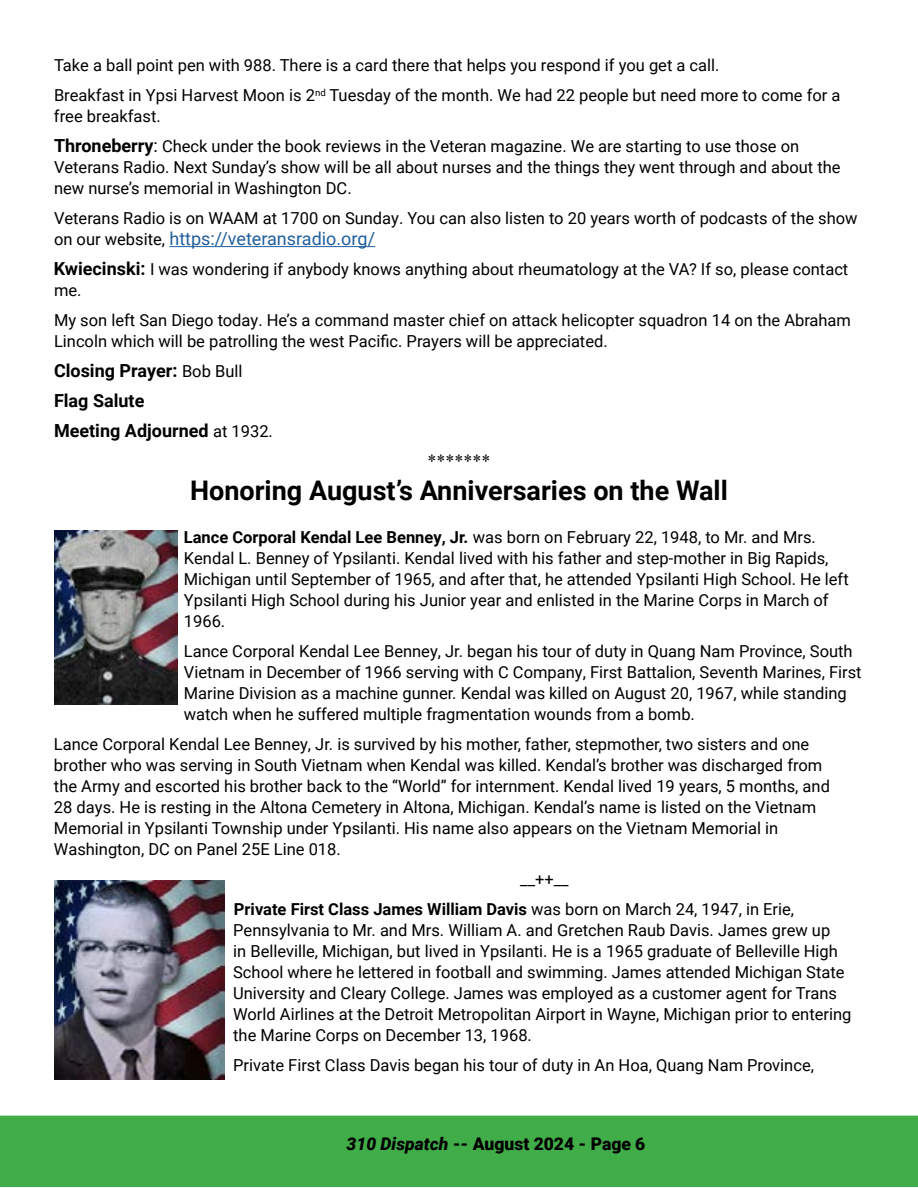
<style>
.page{position:relative;width:918px;height:1188px;background:#fff}
.page>*{position:absolute;margin:0;border:0;box-sizing:border-box;transform-origin:0 0}
.t1{font:700 27px "Roboto";color:#000}
.t2{font:700 18px/30px "Roboto";color:#000}
.t3{font:18px "Roboto";color:#215e9e}
.t4{font:18px "Times New Roman";color:#000}
.t5{font:900 17.55px "Roboto";color:#000}
.t6{font:16.5px/21px "Roboto";color:#000}
.s1{font-weight:700;font-size:18px}
.s2{font-size:18px}
.s3{font-size:16.5px;color:#000}
.s4{font-weight:400;font-size:16.5px}
.s5{font-weight:700}
.s6{font-style:italic}
</style>
<div class="page">
<div style="left:0;top:1116px;width:918px;height:71px;background:#41ad49"></div>
<hr style="left:170px;top:246px;width:205px;height:1px;background:#215e9e">
<img style="left:54px;top:881px;width:171px;height:199px">
<img style="left:54px;top:531px;width:123px;height:174px">
<p class="t6" style="left:54px;top:50px;width:788px;line-height:30px">Take a ball point pen with 988. There is a card there that helps you respond if you get a call.<br>Breakfast in Ypsi Harvest Moon is 2<sup>nd</sup> Tuesday of the month. We had 22 people but need more to come for a</p>
<p class="t6" style="left:54px;top:101px;width:747px;line-height:30px">free breakfast.<br><span class="s1">Throneberry</span><span class="s2">:</span> Check under the book reviews in the Veteran magazine. We are starting to use those on</p>
<p class="t6" style="left:54px;top:156px;width:788px">Veterans Radio. Next Sunday’s show will be all about nurses and the things they went through and about the new nurse’s memorial in Washington DC.</p>
<p class="t6" style="left:54px;top:207px;width:805px">Veterans Radio is on WAAM at 1700 on Sunday. You can also listen to 20 years worth of podcasts of the show</p>
<p class="t3" style="left:54px;top:226px;width:323px"><span class="s3">on our website,</span> https://veteransradio.org/</p>
<p class="t6" style="left:54px;top:258px;width:796px"><span class="s1">Kwiecinski:</span> I was wondering if anybody knows anything about rheumatology at the VA? If so, please contact me.</p>
<p class="t6" style="left:54px;top:309px;width:799px">My son left San Diego today. He’s a command master chief on attack helicopter squadron 14 on the Abraham<br>Lincoln which will be patrolling the west Pacific. Prayers will be appreciated.</p>
<p class="t2" style="left:54px;top:355px;width:220px">Closing Prayer: <span class="s4">Bob Bull<br></span>Flag Salute<br>Meeting Adjourned <span class="s4">at 1932.</span></p>
<p class="t4" style="left:428px;top:449px;width:64px">*******</p>
<h1 class="t1" style="left:190px;top:472px;width:539px">Honoring August’s Anniversaries on the Wall</h1>
<p class="t6" style="left:184px;top:526px;width:666px"><span class="s5">Lance Corporal Kendal Lee Benney, Jr.</span> was born on February 22, 1948, to Mr. and Mrs.<br>Kendal L. Benney of Ypsilanti. Kendal lived with his father and step-mother in Big Rapids, Michigan until September of 1965, and after that, he attended Ypsilanti High School. He left Ypsilanti High School during his Junior year and enlisted in the Marine Corps in March of 1966.</p>
<p class="t6" style="left:184px;top:640px;width:679px">Lance Corporal Kendal Lee Benney, Jr. began his tour of duty in Quang Nam Province, South Vietnam in December of 1966 serving with C Company, First Battalion, Seventh Marines, First Marine Division as a machine gunner. Kendal was killed on August 20, 1967, while standing watch when he suffered multiple fragmentation wounds from a bomb.</p>
<p class="t6" style="left:54px;top:733px;width:778px">Lance Corporal Kendal Lee Benney, Jr. is survived by his mother, father, stepmother, two sisters and one brother who was serving in South Vietnam when Kendal was killed. Kendal’s brother was discharged from the Army and escorted his brother back to the “World” for internment. Kendal lived 19 years, 5 months, and 28 days. He is resting in the Altona Cemetery in Altona, Michigan. Kendal’s name is listed on the Vietnam Memorial in Ypsilanti Township under Ypsilanti. His name also appears on the Vietnam Memorial in Washington, DC on Panel 25E Line 018.</p>
<p class="t6" style="left:234px;top:863px;width:562px;line-height:30px;text-indent:286px">__++__<br><span class="s5">Private First Class James William Davis</span> was born on March 24, 1947, in Erie,</p>
<p class="t6" style="left:233px;top:919px;width:620px">Pennsylvania to Mr. and Mrs. William A. and Gretchen Raub Davis. James grew up<br>in Belleville, Michigan, but lived in Ypsilanti. He is a 1965 graduate of Belleville High School where he lettered in football and swimming. James attended Michigan State University and Cleary College. James was employed as a customer agent for Trans World Airlines at the Detroit Metropolitan Airport in Wayne, Michigan prior to entering the Marine Corps on December 13, 1968.</p>
<p class="t6" style="left:233px;top:1054px;width:582px">Private First Class Davis began his tour of duty in An Hoa, Quang Nam Province,</p>
<p class="t5" style="left:347px;top:1132px;width:300px"><span class="s6">310 Dispatch</span> -- August 2024 - Page 6</p>
</div>
